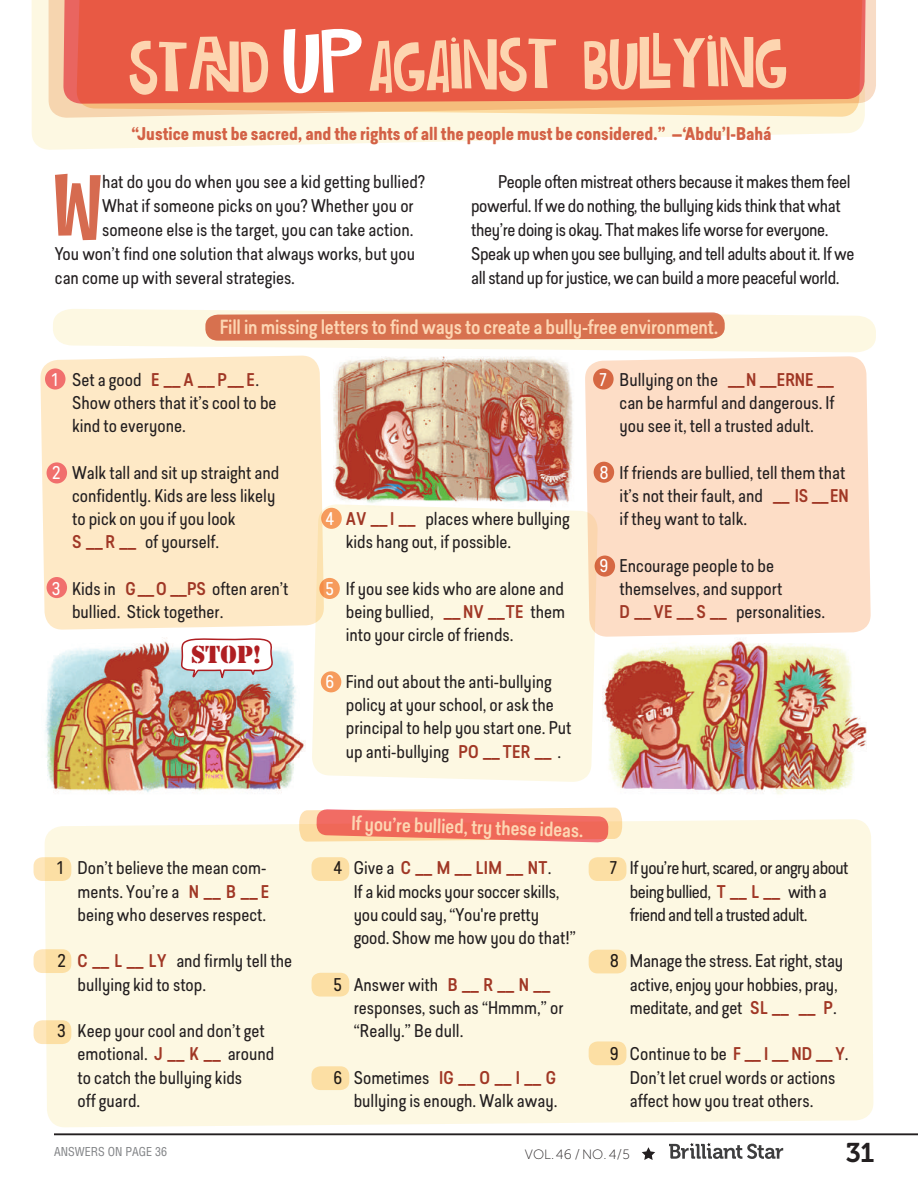
<style>
.page{position:relative;width:918px;height:1188px;background:#fff}
.page>*{position:absolute;margin:0;border:0;box-sizing:border-box;transform-origin:0 0}
.t1{font:87px "Quirky";color:#fff}
.t2{font:86.85px "Quirky";color:#d66b50}
.t3{font:68.1px "Quirky";color:#fdd5b0}
.t4{font:27px "Museo 700";color:#231f20}
.t5{font:25.5px "Stencil";color:#af1e22}
.t6{font:500 19.2px "Predige Rounded";letter-spacing:-.01em;color:#fdd6b3}
.t7{font:17.25px/23.2px "Predige Rounded";color:#231f20}
.t8{font:17.25px/24px "Predige Rounded";letter-spacing:-.02em;color:#231f20}
.t9{font:17.25px/23.2px "Predige Rounded";letter-spacing:-.03em;color:#231f20}
.t10{font:700 17.25px "Predige Rounded";color:#d36146}
.t11{font:13.5px "Museo Sans 100";color:#231f20}
.t12{font:condensed 12px "Helvetica";color:#808285}
.s1{color:#fff}
.s2{font-weight:500;color:#a03725}
</style>
<div class="page">
<svg style="left:669px;top:1143px;width:114px;height:16px"></svg>
<svg style="left:642px;top:1147px;width:13px;height:13px"></svg>
<hr style="left:54px;top:1133px;width:864px;height:2px;background:#231f20">
<img style="left:45px;top:637px;width:261px;height:156px">
<img style="left:602px;top:639px;width:265px;height:156px">
<img style="left:333px;top:356px;width:240px;height:147px">
<div style="left:40px;top:355px;width:282px;height:275px;background:#fee9c6"></div>
<div style="left:585px;top:356px;width:286px;height:281px;background:#fdddc6"></div>
<svg style="left:32px;top:0;width:833px;height:150px;fill:#fdf8e2"></svg>
<svg style="left:49px;top:0;width:827px;height:118px;background:#f8d8ac"></svg>
<div style="left:63px;top:0;width:804px;height:104px;background:#e85944"></div>
<svg style="left:312px;top:504px;width:286px;height:278px;background:#fdf7e1"></svg>
<svg style="left:45px;top:368px;width:21px;height:22px"></svg>
<div style="left:321px;top:508px;width:21px;height:21px;background:#f69b5c;border-radius:50%"></div>
<svg style="left:593px;top:368px;width:21px;height:22px"></svg>
<div style="left:594px;top:462px;width:20px;height:21px;background:#d66843;border-radius:50%"></div>
<div style="left:595px;top:556px;width:20px;height:21px;background:#d66843;border-radius:50%"></div>
<svg style="left:319px;top:578px;width:21px;height:21px"></svg>
<div style="left:321px;top:671px;width:20px;height:21px;background:#f69b5c;border-radius:50%"></div>
<div style="left:47px;top:462px;width:20px;height:21px;background:#f16f6d;border-radius:50%"></div>
<div style="left:47px;top:577px;width:20px;height:21px;background:#f16f6d;border-radius:50%"></div>
<svg style="left:53px;top:309px;width:823px;height:44px"></svg>
<div style="left:44px;top:819px;width:830px;height:308px;background:#fdf8e2"></div>
<svg style="left:299px;top:808px;width:323px;height:35px;background:#f4937d"></svg>
<svg style="left:34px;top:857px;width:37px;height:24px"></svg>
<div style="left:589px;top:857px;width:37px;height:24px;background:#fcdfa4;border-radius:9px"></div>
<div style="left:589px;top:950px;width:37px;height:23px;background:#fcdfa4;border-radius:9px"></div>
<div style="left:589px;top:1041px;width:37px;height:24px;background:#fcdfa4;border-radius:9px"></div>
<div style="left:312px;top:857px;width:37px;height:24px;background:#fcdfa4;border-radius:9px"></div>
<div style="left:312px;top:973px;width:37px;height:24px;background:#fcdfa4;border-radius:9px"></div>
<div style="left:312px;top:1066px;width:37px;height:24px;background:#fcdfa4;border-radius:9px"></div>
<svg style="left:34px;top:949px;width:37px;height:24px"></svg>
<svg style="left:34px;top:1020px;width:37px;height:24px"></svg>
<svg style="left:178px;top:638px;width:100px;height:46px"></svg>
<h3 class="t3" style="left:128px;top:25px;width:142px;rotate:-1deg">Stan D</h3>
<h1 class="t1" style="left:282px;top:5px;width:82px">UP</h1>
<h3 class="t3" style="left:367px;top:24px;width:420px;rotate:-1deg">AGAINST BullyING</h3>
<p class="t10" style="left:131px;top:121px;width:642px">“Justice must be sacred, and the rights of all the people must be considered.” —‘Abdu’l-Bahá</p>
<h2 class="t2" style="left:54px;top:153px;width:50px">W</h2>
<p class="t7" style="left:102px;top:170px;width:325px">hat do you do when you see a kid getting bullied?</p>
<p class="t7" style="left:102px;top:194px;width:313px">What if someone picks on you? Whether you or</p>
<p class="t7" style="left:102px;top:218px;width:313px">someone else is the target, you can take action.</p>
<p class="t7" style="left:55px;top:242px;width:362px">You won’t find one solution that always works, but you</p>
<p class="t7" style="left:55px;top:266px;width:242px">can come up with several strategies.</p>
<p class="t8" style="left:471px;top:170px;width:385px;text-indent:27px">People often mistreat others because it makes them feel powerful. If we do nothing, the bullying kids think that what they’re doing is okay. That makes life worse for everyone.<br>Speak up when you see bullying, and tell adults about it. If we all stand up for justice, we can build a more peaceful world.</p>
<p class="t6" style="left:220px;top:314px;width:500px">Fill in missing letters to find ways to create a bully-free environment.</p>
<p class="t7" style="left:72px;top:367px;width:206px;text-indent:-20px"><span class="s1">1</span> Set a good <span class="s2">E __ A __ P__ E</span>.<br>Show others that it’s cool to be kind to everyone.</p>
<p class="t7" style="left:72px;top:460px;width:209px;text-indent:-20px"><span class="s1">2</span> Walk tall and sit up straight and confidently. Kids are less likely to pick on you if you look<br><span class="s2">S __ R __</span> of yourself.</p>
<p class="t7" style="left:72px;top:577px;width:218px;text-indent:-20px"><span class="s1">3</span> Kids in <span class="s2">G __ O __ PS</span> often aren’t bullied. Stick together.</p>
<h3 class="t5" style="left:191px;top:640px;width:72px">STOP!</h3>
<p class="t7" style="left:346px;top:507px;width:225px;text-indent:-20px"><span class="s1">4</span> <span class="s2">AV __ I __</span> places where bullying kids hang out, if possible.</p>
<p class="t7" style="left:346px;top:577px;width:221px;text-align:justify;text-indent:-20px"><span class="s1">5</span> If you see kids who are alone and being bullied, <span class="s2">__ NV __ TE</span> them into your circle of friends.</p>
<p class="t7" style="left:346px;top:670px;width:227px;text-indent:-20px"><span class="s1">6</span> Find out about the anti-bullying policy at your school, or ask the principal to help you start one. Put up anti-bullying <span class="s2">PO __ TER __</span> .</p>
<p class="t7" style="left:620px;top:367px;width:216px;text-align:justify;text-indent:-20px"><span class="s1">7</span> Bullying on the <span class="s2">__ N __ ERNE __ </span>can be harmful and dangerous. If you see it, tell a trusted adult.</p>
<p class="t7" style="left:620px;top:460px;width:231px;text-indent:-20px"><span class="s1">8</span> If friends are bullied, tell them that it’s not their fault, and <span class="s2">__ IS __ EN </span>if they want to talk.</p>
<p class="t7" style="left:620px;top:553px;width:207px;text-indent:-20px"><span class="s1">9</span> Encourage people to be themselves, and support<br><span class="s2">D __ VE __ S __</span> personalities.</p>
<p class="t6" style="left:352px;top:809px;width:234px;rotate:2deg">If you’re bullied, try these ideas.</p>
<p class="t7" style="left:78px;top:856px;width:193px;text-indent:-20px">1 Don’t believe the mean com&shy;ments. You’re a <span class="s2">N __ B __ E </span>being who deserves respect.</p>
<p class="t7" style="left:78px;top:949px;width:216px;text-indent:-20px">2 <span class="s2">C __ L __ LY</span> and firmly tell the bullying kid to stop.</p>
<p class="t7" style="left:78px;top:1019px;width:198px;text-indent:-20px">3 Keep your cool and don’t get emotional. <span class="s2">J __ K __</span> around to catch the bullying kids<br>off guard.</p>
<p class="t7" style="left:354px;top:856px;width:224px;text-indent:-20px">4 Give a <span class="s2">C __ M __ LIM __ NT</span>.<br>If a kid mocks your soccer skills, you could say, “You're pretty good. Show me how you do that!”</p>
<p class="t7" style="left:354px;top:973px;width:211px;text-indent:-20px">5 Answer with <span class="s2">B __ R __ N __ </span>responses, such as “Hmmm,” or “Really.” Be dull.</p>
<p class="t7" style="left:334px;top:1066px;width:225px;text-align:right">6 Sometimes <span class="s2">IG __ O __ I __ G </span>bullying is enough. Walk away.</p>
<p class="t9" style="left:630px;top:856px;width:220px;text-indent:-20px">7 If you’re hurt, scared, or angry about being bullied, <span class="s2">T __ L __</span> with a friend and tell a trusted adult.</p>
<p class="t7" style="left:630px;top:949px;width:215px;text-indent:-20px">8 Manage the stress. Eat right, stay active, enjoy your hobbies, pray, meditate, and get <span class="s2">SL __ __ P</span>.</p>
<p class="t7" style="left:630px;top:1042px;width:220px;text-indent:-20px">9 Continue to be <span class="s2">F __ I __ ND __ Y</span>.<br>Don’t let cruel words or actions affect how you treat others.</p>
<p class="t12" style="left:54px;top:1144px;width:115px">ANSWERS ON PAGE 36</p>
<p class="t11" style="left:525px;top:1147px;width:106px">VOL.46 / NO. 4/5</p>
<h3 class="t4" style="left:846px;top:1138px;width:30px">31</h3>
</div>
